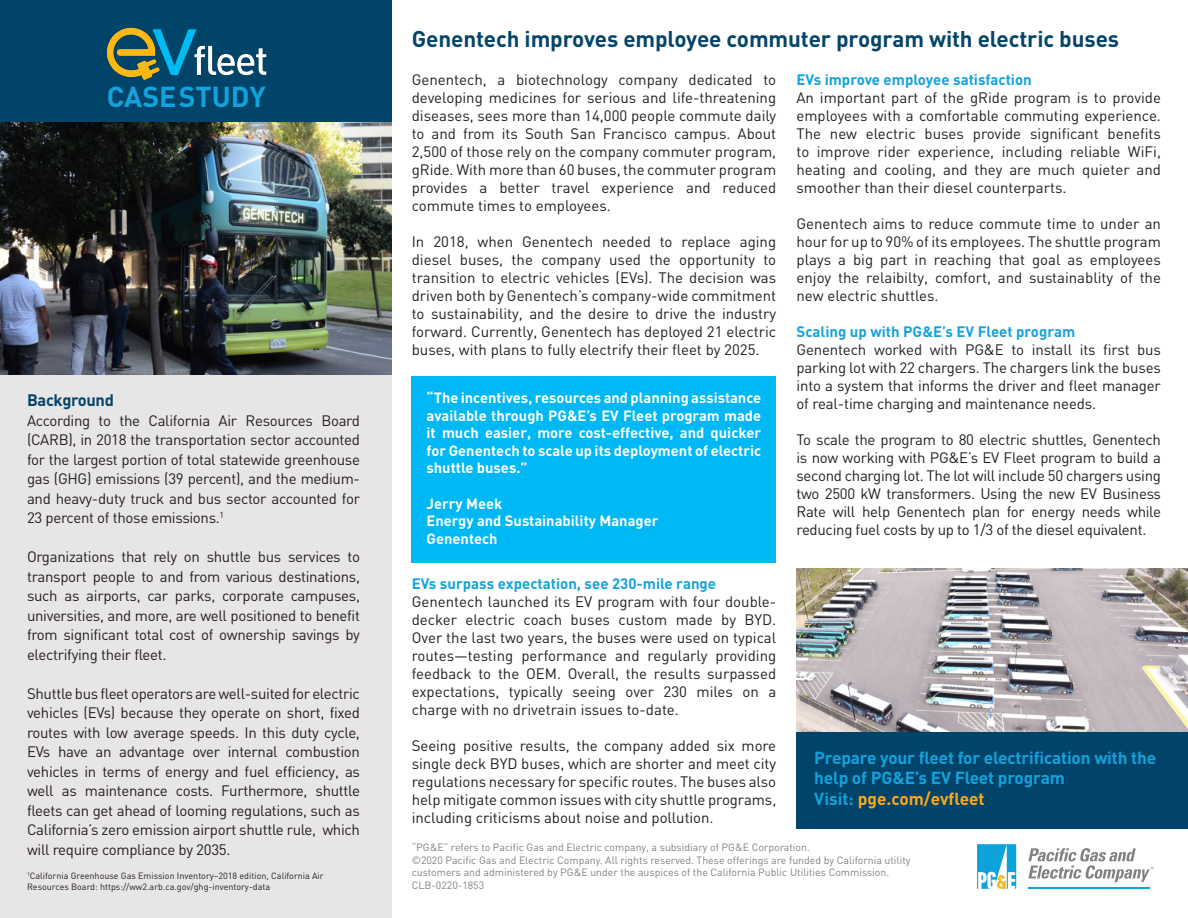
<style>
.page{position:relative;width:1188px;height:918px;background:#fff}
.page>*{position:absolute;margin:0;border:0;box-sizing:border-box;transform-origin:0 0}
.t1{font:700 28.5px "DIN";color:#14a2dc}
.t2{font:700 22.5px "DIN";letter-spacing:-.005em;color:#064469}
.t3{font:700 17.25px/20.7px "DIN";letter-spacing:-.01em;color:#14a2dc}
.t4{font:700 17.25px "DIN";color:#faa91e}
.t5{font:700 16.5px "DIN";letter-spacing:-.02em;color:#064469}
.t6{font:15px/18px "DIN";letter-spacing:-.01em;color:#231f20;text-align:justify}
.t7{font:700 15px "DIN";color:#14a2dc}
.t8{font:700 14.7px/17.7px "DIN";color:#fff;text-align:justify}
.t9{font:10.5px "DIN";color:#808183}
.t10{font:9px/10.8px "DIN";color:#231f20}
.s1{color:#14a2dc}
</style>
<div class="page">
<div style="left:0;top:0;width:392px;height:918px;background:#e7e5e5"></div>
<div style="left:0;top:0;width:392px;height:123px;background:#004469"></div>
<div style="left:796px;top:732px;width:392px;height:96px;background:#004469"></div>
<div style="left:412px;top:376px;width:364px;height:187px;background:#00b8f3"></div>
<svg style="left:977px;top:844px;width:39px;height:45px"></svg>
<hr style="left:1029px;top:888px;width:121px;height:1px;background:#0ea2dc">
<svg style="left:1028px;top:848px;width:126px;height:34px"></svg>
<img style="left:0;top:122px;width:392px;height:253px">
<img style="left:796px;top:569px;width:392px;height:162px">
<img style="left:106px;top:27px;width:161px;height:53px">
<p class="t1" style="left:107px;top:78px;width:160px">CASE STUDY</p>
<p class="t5" style="left:27px;top:390px;width:89px">Background</p>
<p class="t6" style="left:27px;top:410px;width:335px;line-height:19.5px">According to the California Air Resources Board (CARB), in 2018 the transportation sector accounted for the largest portion of total statewide greenhouse gas (GHG) emissions (39 percent), and the medium&shy;and heavy-duty truck and bus sector accounted for 23 percent of those emissions.<sup>1</sup></p>
<p class="t6" style="left:27px;top:547px;width:335px;line-height:19.5px">Organizations that rely on shuttle bus services to transport people to and from various destinations, such as airports, car parks, corporate campuses, universities, and more, are well positioned to benefit from significant total cost of ownership savings by electrifying their fleet.</p>
<p class="t6" style="left:27px;top:683px;width:335px;line-height:19.5px">Shuttle bus fleet operators are well-suited for electric vehicles (EVs) because they operate on short, fixed routes with low average speeds. In this duty cycle, EVs have an advantage over internal combustion vehicles in terms of energy and fuel efficiency, as well as maintenance costs. Furthermore, shuttle fleets can get ahead of looming regulations, such as California’s zero emission airport shuttle rule, which will require compliance by 2035.</p>
<p class="t10" style="left:27px;top:870px;width:298px"><sup>1</sup>California Greenhouse Gas Emission Inventory–2018 edition, California Air<br>Resources Board: https://ww2.arb.ca.gov/ghg-inventory-data</p>
<p class="t2" style="left:412px;top:24px;width:709px">Genentech improves employee commuter program with electric buses</p>
<p class="t6" style="left:412px;top:70px;width:366px">Genentech, a biotechnology company dedicated to developing medicines for serious and life-threatening diseases, sees more than 14,000 people commute daily to and from its South San Francisco campus. About 2,500 of those rely on the company commuter program, gRide. With more than 60 buses, the commuter program provides a better travel experience and reduced commute times to employees.</p>
<p class="t6" style="left:412px;top:232px;width:366px">In 2018, when Genentech needed to replace aging diesel buses, the company used the opportunity to transition to electric vehicles (EVs). The decision was driven both by Genentech’s company-wide commitment to sustainability, and the desire to drive the industry forward. Currently, Genentech has deployed 21 electric buses, with plans to fully electrify their fleet by 2025.</p>
<p class="t8" style="left:427px;top:388px;width:336px">“The incentives, resources and planning assistance available through PG&amp;E’s EV Fleet program made it much easier, more cost-effective, and quicker for Genentech to scale up its deployment of electric shuttle buses.”</p>
<p class="t8" style="left:427px;top:494px;width:77px">Jerry Meek</p>
<p class="t8" style="left:427px;top:512px;width:233px">Energy and Sustainability Manager</p>
<p class="t8" style="left:427px;top:529px;width:73px">Genentech</p>
<p class="t7" style="left:412px;top:574px;width:306px">EVs surpass expectation, see 230-mile range</p>
<p class="t6" style="left:412px;top:592px;width:366px">Genentech launched its EV program with four double&shy;decker electric coach buses custom made by BYD.<br>Over the last two years, the buses were used on typical routes—testing performance and regularly providing feedback to the OEM. Overall, the results surpassed expectations, typically seeing over 230 miles on a charge with no drivetrain issues to-date.</p>
<p class="t6" style="left:412px;top:736px;width:366px">Seeing positive results, the company added six more single deck BYD buses, which are shorter and meet city regulations necessary for specific routes. The buses also help mitigate common issues with city shuttle programs, including criticisms about noise and pollution.</p>
<p class="t7" style="left:796px;top:70px;width:237px">EVs improve employee satisfaction</p>
<p class="t6" style="left:796px;top:88px;width:366px">An important part of the gRide program is to provide employees with a comfortable commuting experience.<br>The new electric buses provide significant benefits to improve rider experience, including reliable WiFi, heating and cooling, and they are much quieter and smoother than their diesel counterparts.</p>
<p class="t6" style="left:796px;top:214px;width:366px">Genentech aims to reduce commute time to under an hour for up to 90% of its employees. The shuttle program plays a big part in reaching that goal as employees enjoy the relaibilty, comfort, and sustainablity of the new electric shuttles.</p>
<p class="t7" style="left:796px;top:322px;width:280px">Scaling up with PG&amp;E’s EV Fleet program</p>
<p class="t6" style="left:796px;top:340px;width:366px">Genentech worked with PG&amp;E to install its first bus parking lot with 22 chargers. The chargers link the buses into a system that informs the driver and fleet manager of real-time charging and maintenance needs.</p>
<p class="t6" style="left:796px;top:430px;width:366px">To scale the program to 80 electric shuttles, Genentech is now working with PG&amp;E’s EV Fleet program to build a second charging lot. The lot will include 50 chargers using two 2500 kW transformers. Using the new EV Business Rate will help Genentech plan for energy needs while reducing fuel costs by up to 1/3 of the diesel equivalent.</p>
<p class="t3" style="left:814px;top:746px;width:343px">Prepare your fleet for electrification with the help of PG&amp;E’s EV Fleet program</p>
<p class="t4" style="left:814px;top:787px;width:172px"><span class="s1">Visit:</span> pge.com/evfleet</p>
<p class="t9" style="left:412px;top:841px;width:400px">“PG&amp;E” refers to Pacific Gas and Electric company, a subsidiary of PG&amp;E Corporation.</p>
<p class="t9" style="left:412px;top:853px;width:500px">©2020 Pacific Gas and Electric Company. All rights reserved. These offerings are funded by California utility</p>
<p class="t9" style="left:412px;top:866px;width:479px">customers and administered by PG&amp;E under the auspices of the California Public Utilities Commission.</p>
<p class="t9" style="left:412px;top:878px;width:74px">CLB-0220-1853</p>
</div>
